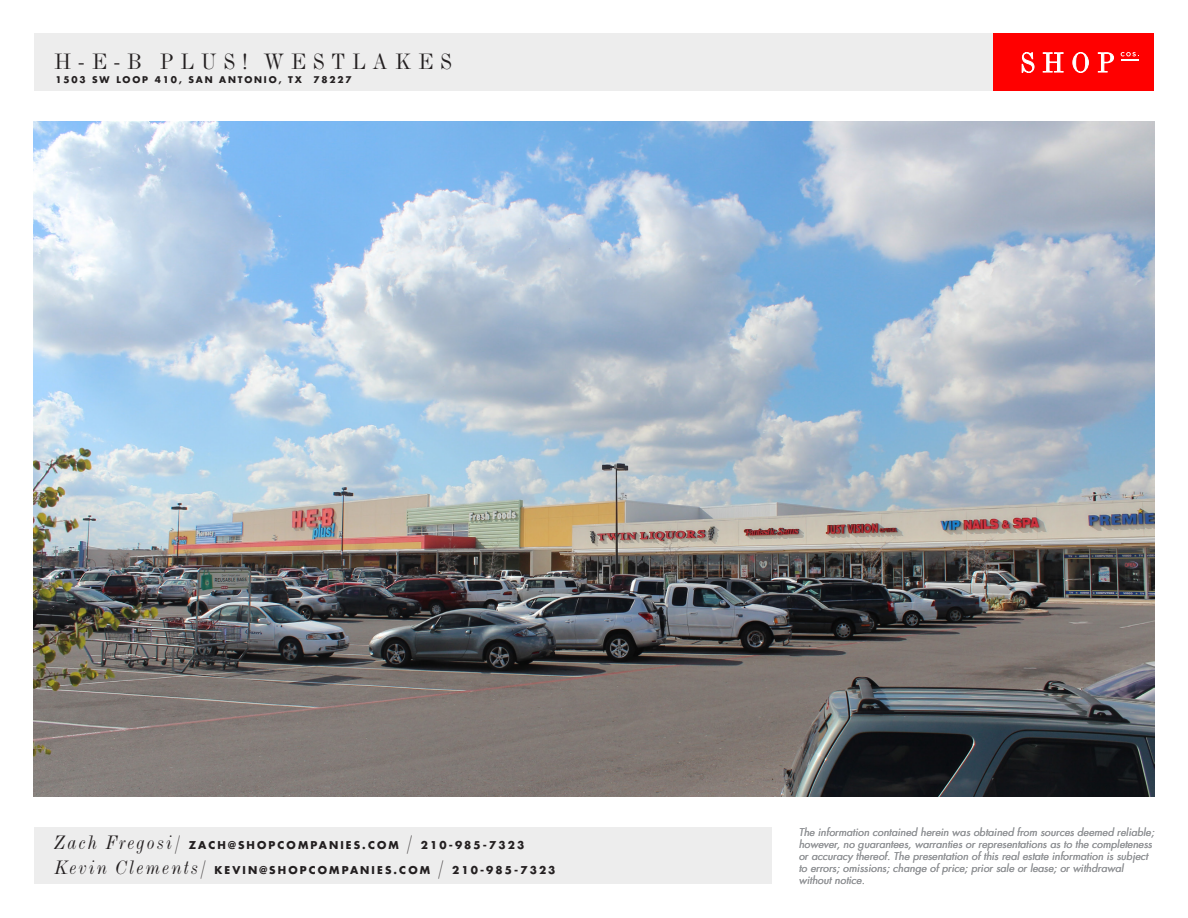
<style>
.page{position:relative;width:1188px;height:918px;background:#fff}
.page>*{position:absolute;margin:0;border:0;box-sizing:border-box;transform-origin:0 0}
.t1{font:condensed 24px "Modern MT Std";letter-spacing:.28em;color:#231f20}
.t2{font:italic 10.5px/12px "Futura Std";color:#939598}
.t3{font:700 10.5px "Futura Std";letter-spacing:.2em;color:#231f20}
.t4{font:700 9px "Futura Std";letter-spacing:.2em;color:#231f20}
.s1{font-family:"Modern MT Std";font-weight:400;font-style:italic;font-stretch:condensed;font-size:21px}
</style>
<div class="page">
<div style="left:993px;top:34px;width:161px;height:57px;background:#f00"></div>
<svg style="left:1022px;top:52px;width:12px;height:21px"></svg>
<svg style="left:1043px;top:52px;width:21px;height:20px"></svg>
<svg style="left:1072px;top:52px;width:17px;height:21px"></svg>
<svg style="left:1098px;top:52px;width:16px;height:20px"></svg>
<svg style="left:1121px;top:52px;width:18px;height:8px"></svg>
<div style="left:34px;top:34px;width:959px;height:57px;background:#ededed"></div>
<div style="left:34px;top:827px;width:738px;height:56px;background:#ededed"></div>
<img style="left:34px;top:122px;width:1120px;height:674px">
<h1 class="t1" style="left:54px;top:48px;width:400px">H-E-B PLUS! WESTLAKES</h1>
<p class="t4" style="left:56px;top:73px;width:248px">1503 SW LOOP 410, SAN ANTONIO, TX</p>
<p class="t4" style="left:314px;top:73px;width:40px">78227</p>
<p class="t3" style="left:54px;top:838px;width:472px"><span class="s1">Zach Fregosi/</span> ZACH@SHOPCOMPANIES.COM <span class="s1">/</span> 210-985-7323</p>
<p class="t3" style="left:54px;top:863px;width:503px"><span class="s1">Kevin Clements/</span> KEVIN@SHOPCOMPANIES.COM <span class="s1">/</span> 210-985-7323</p>
<p class="t2" style="left:799px;top:826px;width:357px">The information contained herein was obtained from sources deemed reliable; however, no guarantees, warranties or representations as to the completeness or accuracy thereof. The presentation of this real estate information is subject to errors; omissions; change of price; prior sale or lease; or withdrawal without notice.</p>
</div>
